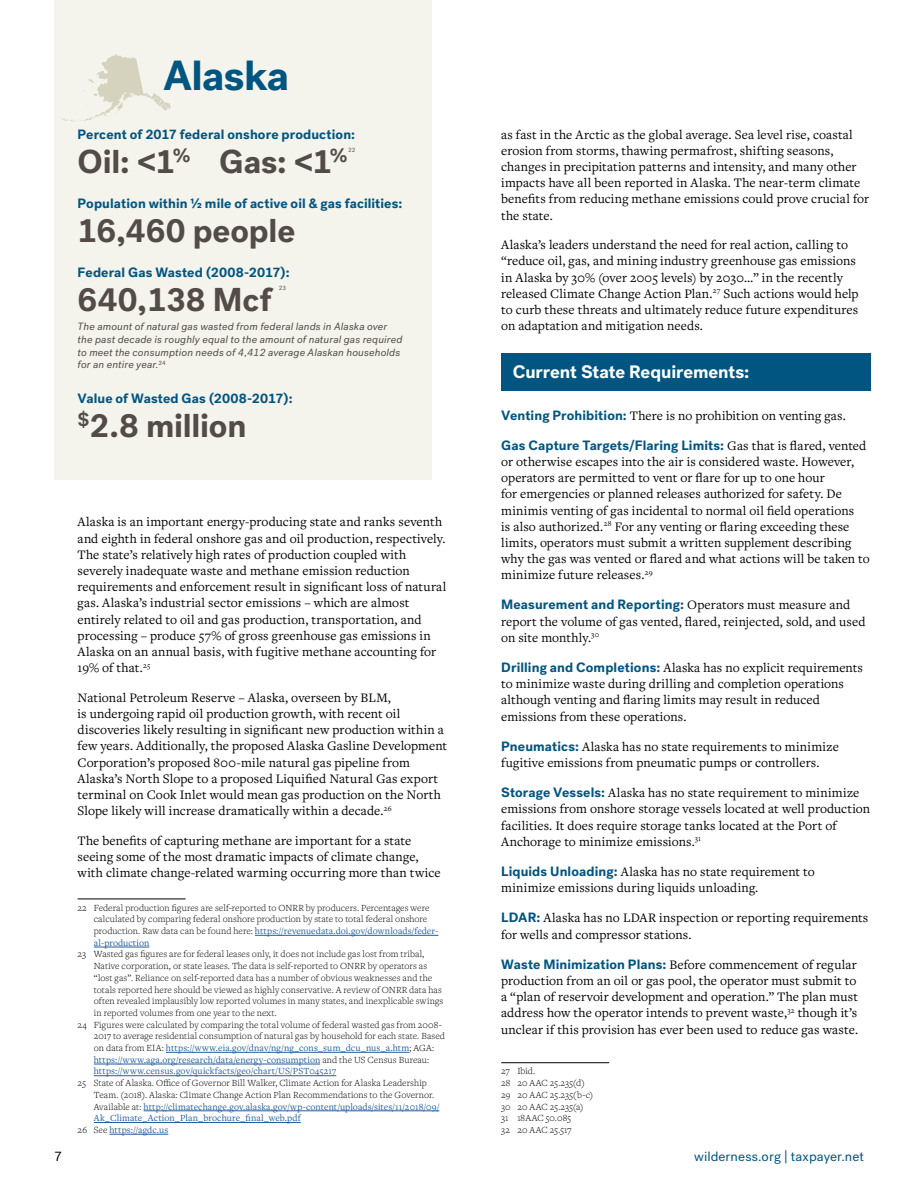
<style>
.page{position:relative;width:918px;height:1188px;background:#fff}
.page>*{position:absolute;margin:0;border:0;box-sizing:border-box;transform-origin:0 0}
.t1{font:700 42px "Post Grotesk";letter-spacing:-.015em;color:#005581}
.t2{font:700 33px "Post Grotesk";letter-spacing:-.005em;color:#524b48}
.t3{font:700 18px "Post Grotesk";letter-spacing:-.005em;color:#fff}
.t4{font:13.5px/16.2px "Freight Text Pro";letter-spacing:.005em;color:#000}
.t5{font:700 13.5px "Post Grotesk";letter-spacing:.01em;color:#005581}
.t6{font:13.5px "Post Grotesk";letter-spacing:.01em;color:#005581}
.t7{font:13.5px "Post Grotesk";color:#000}
.t8{font:italic 10.5px/12.6px "Post Grotesk";letter-spacing:.015em;color:#524b48}
.t9{font:300 9.75px/11.7px "Freight Text Pro";letter-spacing:.01em;color:#000}
.t10{font:9.75px "Freight Text Pro";letter-spacing:.01em;color:#215e9e}
.t11{font:6.15px "Post Grotesk";color:#524b48}
.s1{font-weight:400;color:#215e9e}
.s2{font-weight:300;color:#000}
.s3{font-family:"Post Grotesk";font-weight:700;color:#005581}
.s4{font-family:"Freight Text Pro";font-weight:400;color:#000}
</style>
<div class="page">
<div style="left:501px;top:353px;width:370px;height:38px;background:#005581"></div>
<div style="left:54px;top:0;width:378px;height:479px;background:#f4f3ec"></div>
<hr style="left:78px;top:899px;width:108px;height:1px;background:#000">
<hr style="left:255px;top:935px;width:183px;height:1px;background:#215e9e">
<hr style="left:94px;top:947px;width:55px;height:1px;background:#215e9e">
<hr style="left:166px;top:1052px;width:243px;height:1px;background:#215e9e">
<hr style="left:94px;top:1064px;width:226px;height:1px;background:#215e9e">
<hr style="left:94px;top:1075px;width:242px;height:1px;background:#215e9e">
<hr style="left:144px;top:1111px;width:295px;height:1px;background:#215e9e">
<hr style="left:94px;top:1122px;width:207px;height:1px;background:#215e9e">
<hr style="left:109px;top:1134px;width:59px;height:1px;background:#215e9e">
<hr style="left:501px;top:1062px;width:108px;height:1px;background:#000">
<svg style="left:62px;top:54px;width:109px;height:68px"></svg>
<h1 class="t1" style="left:163px;top:49px;width:128px">Alaska</h1>
<p class="t5" style="left:78px;top:125px;width:279px">Percent of 2017 federal onshore production:</p>
<h2 class="t2" style="left:78px;top:141px;width:272px">Oil: &lt;1<sup>%</sup> Gas: &lt;1<sup>%</sup></h2>
<p class="t11" style="left:348px;top:146px;width:9px">22</p>
<p class="t5" style="left:78px;top:194px;width:326px">Population within ½ mile of active oil &amp; gas facilities:</p>
<h2 class="t2" style="left:78px;top:210px;width:219px">16,460 people</h2>
<p class="t5" style="left:78px;top:263px;width:214px">Federal Gas Wasted (2008-2017):</p>
<h2 class="t2" style="left:78px;top:279px;width:196px">640,138 Mcf</h2>
<p class="t11" style="left:279px;top:284px;width:9px">23</p>
<p class="t8" style="left:78px;top:321px;width:327px">The amount of natural gas wasted from federal lands in Alaska over the past decade is roughly equal to the amount of natural gas required to meet the consumption needs of 4,412 average Alaskan households for an entire year.<sup>24</sup></p>
<p class="t5" style="left:78px;top:390px;width:217px">Value of Wasted Gas (2008-2017):</p>
<h2 class="t2" style="left:78px;top:405px;width:170px"><sup>$</sup>2.8 million</h2>
<p class="t4" style="left:78px;top:513px;width:370px">Alaska is an important energy-producing state and ranks seventh and eighth in federal onshore gas and oil production, respectively.<br>The state’s relatively high rates of production coupled with severely inadequate waste and methane emission reduction requirements and enforcement result in significant loss of natural gas. Alaska’s industrial sector emissions – which are almost entirely related to oil and gas production, transportation, and processing – produce 57% of gross greenhouse gas emissions in Alaska on an annual basis, with fugitive methane accounting for 19% of that.<sup>25</sup></p>
<p class="t4" style="left:78px;top:689px;width:371px">National Petroleum Reserve – Alaska, overseen by BLM,<br>is undergoing rapid oil production growth, with recent oil discoveries likely resulting in significant new production within a few years. Additionally, the proposed Alaska Gasline Development Corporation’s proposed 800-mile natural gas pipeline from Alaska’s North Slope to a proposed Liquified Natural Gas export terminal on Cook Inlet would mean gas production on the North Slope likely will increase dramatically within a decade.<sup>26</sup></p>
<p class="t4" style="left:78px;top:832px;width:364px">The benefits of capturing methane are important for a state seeing some of the most dramatic impacts of climate change, with climate change-related warming occurring more than twice</p>
<p class="t9" style="left:94px;top:901px;width:346px;text-indent:-16px">22 Federal production figures are self-reported to ONRR by producers. Percentages were calculated by comparing federal onshore production by state to total federal onshore production. Raw data can be found here: <span class="s1">https://revenuedata.doi.gov/downloads/feder&shy;al-production</span></p>
<p class="t9" style="left:78px;top:948px;width:348px">23 Wasted gas figures are for federal leases only, it does not include gas lost from tribal,</p>
<p class="t9" style="left:94px;top:960px;width:335px">Native corporation, or state leases. The data is self-reported to ONRR by operators as</p>
<p class="t9" style="left:94px;top:972px;width:340px">“lost gas”. Reliance on self-reported data has a number of obvious weaknesses and the</p>
<p class="t9" style="left:94px;top:983px;width:350px">totals reported here should be viewed as highly conservative. A review of ONRR data has</p>
<p class="t9" style="left:94px;top:995px;width:351px">often revealed implausibly low reported volumes in many states, and inexplicable swings</p>
<p class="t9" style="left:94px;top:1007px;width:185px">in reported volumes from one year to the next.</p>
<p class="t9" style="left:78px;top:1018px;width:366px">24 Figures were calculated by comparing the total volume of federal wasted gas from 2008-</p>
<p class="t9" style="left:94px;top:1030px;width:353px">2017 to average residential consumption of natural gas by household for each state. Based</p>
<p class="t10" style="left:94px;top:1041px;width:342px"><span class="s2">on data from EIA:</span> https://www.eia.gov/dnav/ng/ng_cons_sum_dcu_nus_a.htm<span class="s2">; AGA:</span></p>
<p class="t10" style="left:94px;top:1053px;width:337px">https://www.aga.org/research/data/energy-consumption <span class="s2">and the US Census Bureau:</span></p>
<p class="t10" style="left:94px;top:1065px;width:244px">https://www.census.gov/quickfacts/geo/chart/US/PST045217</p>
<p class="t9" style="left:78px;top:1077px;width:351px">25 State of Alaska. Office of Governor Bill Walker, Climate Action for Alaska Leadership</p>
<p class="t9" style="left:94px;top:1089px;width:342px">Team. (2018). Alaska: Climate Change Action Plan Recommendations to the Governor.</p>
<p class="t10" style="left:94px;top:1100px;width:347px"><span class="s2">Available at:</span> http://climatechange.gov.alaska.gov/wp-content/uploads/sites/11/2018/09/</p>
<p class="t10" style="left:94px;top:1112px;width:208px">Ak_Climate_Action_Plan_brochure_final_web.pdf</p>
<p class="t10" style="left:78px;top:1123px;width:92px"><span class="s2">26 See</span> https://agdc.us</p>
<p class="t4" style="left:501px;top:126px;width:369px">as fast in the Arctic as the global average. Sea level rise, coastal erosion from storms, thawing permafrost, shifting seasons, changes in precipitation patterns and intensity, and many other impacts have all been reported in Alaska. The near-term climate benefits from reducing methane emissions could prove crucial for the state.</p>
<p class="t4" style="left:501px;top:236px;width:359px">Alaska’s leaders understand the need for real action, calling to “reduce oil, gas, and mining industry greenhouse gas emissions in Alaska by 30% (over 2005 levels) by 2030…” in the recently released Climate Change Action Plan.<sup>27</sup> Such actions would help to curb these threats and ultimately reduce future expenditures on adaptation and mitigation needs.</p>
<h3 class="t3" style="left:513px;top:361px;width:238px">Current State Requirements:</h3>
<p class="t4" style="left:501px;top:407px;width:346px"><span class="s3">Venting Prohibition:</span> There is no prohibition on venting gas.</p>
<p class="t5" style="left:501px;top:436px;width:367px">Gas Capture Targets/Flaring Limits: <span class="s4">Gas that is flared, vented</span></p>
<p class="t4" style="left:501px;top:453px;width:370px">or otherwise escapes into the air is considered waste. However, operators are permitted to vent or flare for up to one hour<br>for emergencies or planned releases authorized for safety. De minimis venting of gas incidental to normal oil field operations<br>is also authorized.<sup>28</sup> For any venting or flaring exceeding these limits, operators must submit a written supplement describing why the gas was vented or flared and what actions will be taken to minimize future releases.<sup>29</sup></p>
<p class="t5" style="left:501px;top:596px;width:351px">Measurement and Reporting: <span class="s4">Operators must measure and</span></p>
<p class="t4" style="left:501px;top:613px;width:366px">report the volume of gas vented, flared, reinjected, sold, and used on site monthly.<sup>30</sup></p>
<p class="t4" style="left:501px;top:659px;width:363px"><span class="s3">Drilling and Completions:</span> Alaska has no explicit requirements to minimize waste during drilling and completion operations although venting and flaring limits may result in reduced emissions from these operations.</p>
<p class="t4" style="left:501px;top:738px;width:339px"><span class="s3">Pneumatics:</span> Alaska has no state requirements to minimize fugitive emissions from pneumatic pumps or controllers.</p>
<p class="t4" style="left:501px;top:784px;width:371px"><span class="s3">Storage Vessels:</span> Alaska has no state requirement to minimize emissions from onshore storage vessels located at well production facilities. It does require storage tanks located at the Port of Anchorage to minimize emissions.<sup>31</sup></p>
<p class="t4" style="left:501px;top:863px;width:315px"><span class="s3">Liquids Unloading:</span> Alaska has no state requirement to minimize emissions during liquids unloading.</p>
<p class="t4" style="left:501px;top:909px;width:369px"><span class="s3">LDAR:</span> Alaska has no LDAR inspection or reporting requirements for wells and compressor stations.</p>
<p class="t4" style="left:501px;top:956px;width:358px"><span class="s3">Waste Minimization Plans:</span> Before commencement of regular production from an oil or gas pool, the operator must submit to a “plan of reservoir development and operation.” The plan must address how the operator intends to prevent waste,<sup>32</sup> though it’s unclear if this provision has ever been used to reduce gas waste.</p>
<p class="t9" style="left:501px;top:1065px;width:94px">27 Ibid.<br>28 20 AAC 25.235(d)<br>29 20 AAC 25.235(b-c)<br>30 20 AAC 25.235(a)<br>31 18AAC 50.085<br>32 20 AAC 25.517</p>
<p class="t7" style="left:54px;top:1148px;width:10px">7</p>
<p class="t6" style="left:694px;top:1148px;width:171px">wilderness.org | taxpayer.net</p>
</div>
